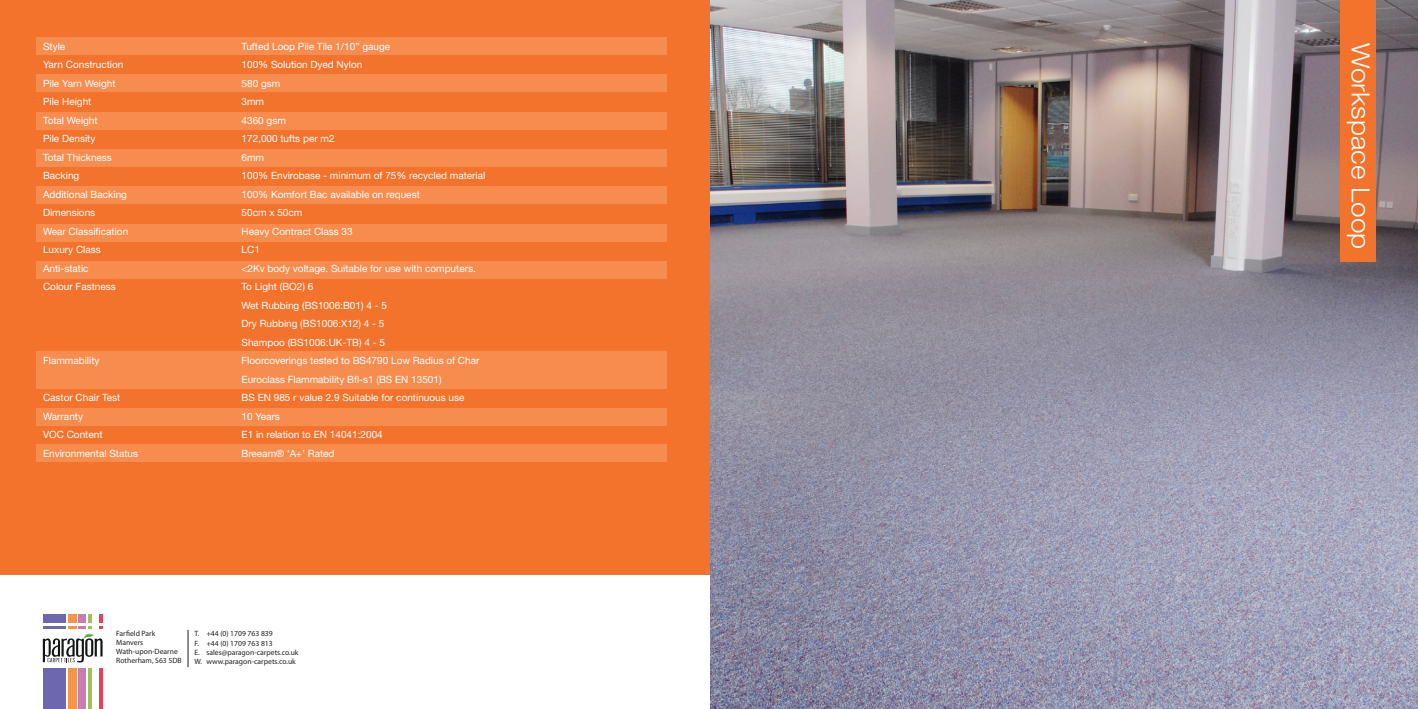
<style>
.page{position:relative;width:1418px;height:709px;background:#fff}
.page>*{position:absolute;margin:0;border:0;box-sizing:border-box;transform-origin:0 0}
.t1{font:300 25.2px "Helvetica Neue LT Std";color:#fff;scale:1.11 1}
.t2{font:10px/18.5px "Helvetica Neue LT Std";color:#fff}
.t3{font:7.7px/9.4px "Myriad Pro";color:#231f20}
</style>
<div class="page">
<img style="left:709px;top:0;width:708px;height:709px">
<div style="left:43px;top:614px;width:22px;height:95px;background:#6c67ae"></div>
<div style="left:68px;top:614px;width:8px;height:95px;background:#f79447"></div>
<div style="left:79px;top:614px;width:7px;height:95px;background:#c77db4"></div>
<hr style="left:88px;top:614px;width:3px;height:95px;background:#9fc15a">
<hr style="left:99px;top:614px;width:4px;height:95px;background:#ee3d56">
<hr style="left:0;top:623px;width:106px;height:3px;background:#fff">
<div style="left:0;top:629px;width:106px;height:38px;background:#fff"></div>
<svg style="left:43px;top:633px;width:60px;height:29px"></svg>
<hr style="left:188px;top:630px;width:1px;height:37px;background:#231f20">
<div style="left:0;top:0;width:709px;height:574px;background:#f3732c"></div>
<div style="left:36px;top:38px;width:630px;height:17px;background:#f68d4f"></div>
<div style="left:36px;top:75px;width:630px;height:17px;background:#f68d4f"></div>
<div style="left:36px;top:112px;width:630px;height:17px;background:#f68d4f"></div>
<div style="left:36px;top:149px;width:630px;height:17px;background:#f68d4f"></div>
<div style="left:36px;top:187px;width:630px;height:17px;background:#f68d4f"></div>
<div style="left:36px;top:224px;width:630px;height:17px;background:#f68d4f"></div>
<div style="left:36px;top:261px;width:630px;height:17px;background:#f68d4f"></div>
<div style="left:36px;top:408px;width:630px;height:17px;background:#f68d4f"></div>
<div style="left:36px;top:445px;width:630px;height:17px;background:#f68d4f"></div>
<div style="left:36px;top:351px;width:630px;height:38px;background:#f68d4f"></div>
<div style="left:1339px;top:0;width:36px;height:261px;background:#f3732c"></div>
<p class="t2" style="left:43px;top:37px;width:24px">Style</p>
<p class="t2" style="left:241px;top:37px;width:150px">Tufted Loop Pile Tile 1/10” gauge</p>
<p class="t2" style="left:43px;top:55px;width:82px">Yarn Construction</p>
<p class="t2" style="left:241px;top:55px;width:122px">100% Solution Dyed Nylon</p>
<p class="t2" style="left:43px;top:74px;width:74px">Pile Yarn Weight</p>
<p class="t2" style="left:241px;top:74px;width:40px">580 gsm</p>
<p class="t2" style="left:43px;top:92px;width:50px">Pile Height</p>
<p class="t2" style="left:241px;top:92px;width:24px">3mm</p>
<p class="t2" style="left:43px;top:111px;width:56px">Total Weight</p>
<p class="t2" style="left:241px;top:111px;width:46px">4360 gsm</p>
<p class="t2" style="left:43px;top:129px;width:54px">Pile Density</p>
<p class="t2" style="left:241px;top:129px;width:95px">172,000 tufts per m2</p>
<p class="t2" style="left:43px;top:148px;width:70px">Total Thickness</p>
<p class="t2" style="left:241px;top:148px;width:24px">6mm</p>
<p class="t2" style="left:43px;top:166px;width:38px">Backing</p>
<p class="t2" style="left:241px;top:166px;width:245px">100% Envirobase - minimum of 75% recycled material</p>
<p class="t2" style="left:43px;top:185px;width:85px">Additional Backing</p>
<p class="t2" style="left:241px;top:185px;width:180px">100% Komfort Bac available on request</p>
<p class="t2" style="left:43px;top:203px;width:54px">Dimensions</p>
<p class="t2" style="left:241px;top:203px;width:62px">50cm x 50cm</p>
<p class="t2" style="left:43px;top:222px;width:87px">Wear Classification</p>
<p class="t2" style="left:241px;top:222px;width:113px">Heavy Contract Class 33</p>
<p class="t2" style="left:43px;top:240px;width:59px">Luxury Class</p>
<p class="t2" style="left:241px;top:240px;width:20px">LC1</p>
<p class="t2" style="left:43px;top:259px;width:47px">Anti-static</p>
<p class="t2" style="left:241px;top:259px;width:236px">&lt;2Kv body voltage. Suitable for use with computers.</p>
<p class="t2" style="left:43px;top:277px;width:74px">Colour Fastness</p>
<p class="t2" style="left:241px;top:277px;width:147px">To Light (BO2) 6<br>Wet Rubbing (BS1006:B01) 4 - 5<br>Dry Rubbing (BS1006:X12) 4 - 5<br>Shampoo (BS1006:UK-TB) 4 - 5</p>
<p class="t2" style="left:43px;top:351px;width:58px">Flammability</p>
<p class="t2" style="left:241px;top:351px;width:239px">Floorcoverings tested to BS4790 Low Radius of Char<br>Euroclass Flammability Bfl-s1 (BS EN 13501)</p>
<p class="t2" style="left:43px;top:388px;width:79px">Castor Chair Test</p>
<p class="t2" style="left:241px;top:388px;width:224px">BS EN 985 r value 2.9 Suitable for continuous use</p>
<p class="t2" style="left:43px;top:407px;width:41px">Warranty</p>
<p class="t2" style="left:241px;top:407px;width:40px">10 Years</p>
<p class="t2" style="left:43px;top:425px;width:61px">VOC Content</p>
<p class="t2" style="left:241px;top:425px;width:143px">E1 in relation to EN 14041:2004</p>
<p class="t2" style="left:43px;top:444px;width:97px">Environmental Status</p>
<p class="t2" style="left:241px;top:444px;width:94px">Breeam® ‘A+’ Rated</p>
<p class="t3" style="left:116px;top:629px;width:67px;line-height:9px">Farfield Park<br>Manvers<br>Wath-upon-Dearne<br>Rotherham, S63 5DB</p>
<p class="t3" style="left:194px;top:629px;width:106px">T. +44 (0) 1709 763 839<br>F. +44 (0) 1709 763 813<br>E. sales@paragon-carpets.co.uk<br>W. www.paragon-carpets.co.uk</p>
<h1 class="t1" style="left:1376px;top:43px;width:187px;rotate:90deg">Workspace Loop</h1>
</div>
